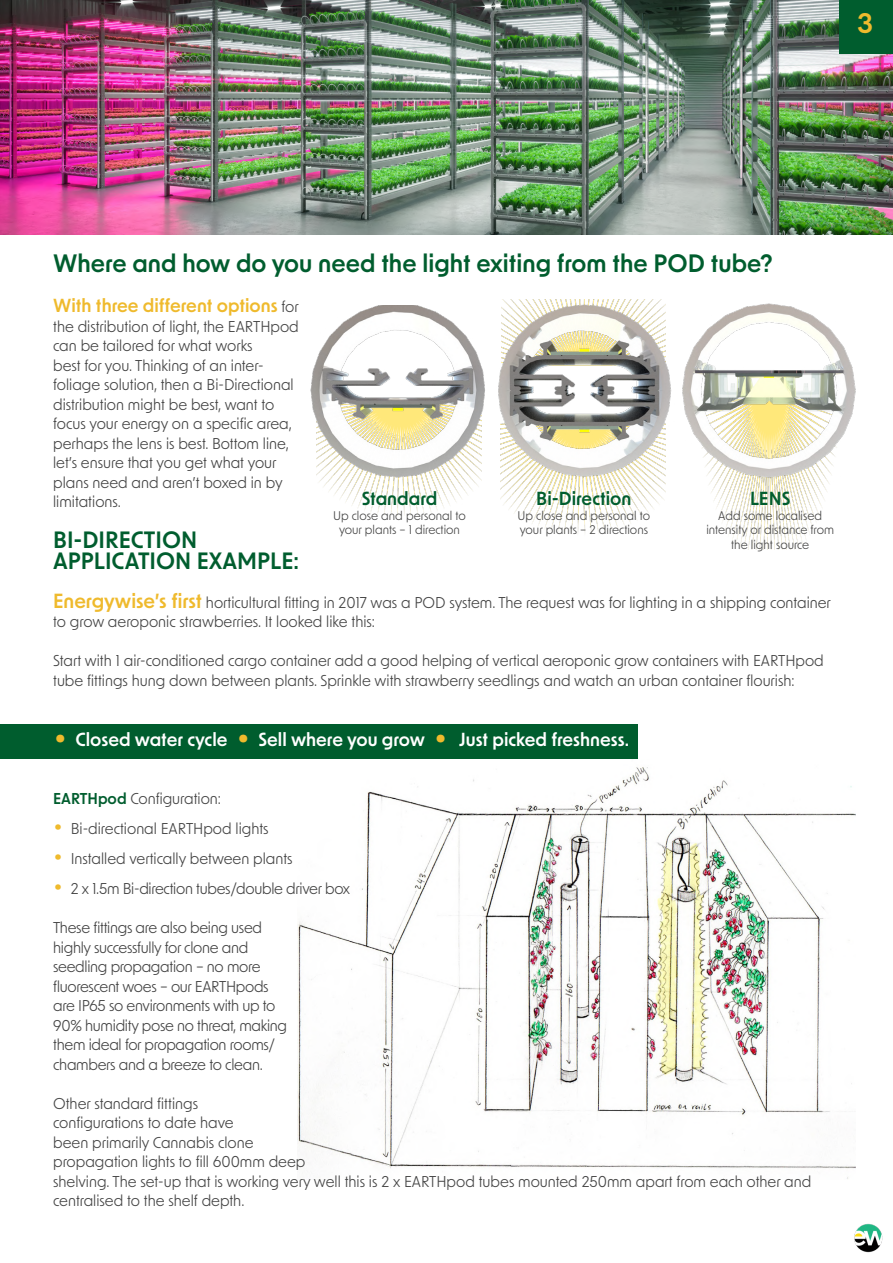
<style>
.page{position:relative;width:893px;height:1263px;background:#fff}
.page>*{position:absolute;margin:0;border:0;box-sizing:border-box;transform-origin:0 0}
.t1{font:600 27px "New Order";color:#efba2d}
.t2{font:600 24px "New Order";color:#005d2e}
.t3{font:600 22.5px/21px "New Order";color:#005d2e}
.t4{font:600 18px "New Order";color:#fff}
.t5{font:600 18px "New Order";color:#efba2d}
.t6{font:600 18px "New Order";color:#005d2e}
.t7{font:15px/19.5px "New Order";color:#444}
.t8{font:15px/19.5px "New Order";letter-spacing:-.02em;color:#444}
.t9{font:12px/14.7px "New Order";color:#444;text-align:center}
.s1{font-weight:400;font-size:15px;color:#444}
.s2{font-weight:600;font-size:19.5px;color:#efba2d}
.s3{font-weight:400;font-size:43.5px;color:#efba2d}
.s4{font-weight:600;color:#005d2e}
.s5{font-size:30px;color:#efba2d}
</style>
<div class="page">
<img style="left:298px;top:767px;width:558px;height:412px">
<div style="left:0;top:724px;width:638px;height:34px;background:#005d2e"></div>
<img style="left:0;top:0;width:893px;height:235px">
<img style="left:323px;top:484px;width:156px;height:31px">
<img style="left:501px;top:477px;width:164px;height:57px">
<img style="left:310px;top:305px;width:175px;height:179px">
<img style="left:498px;top:299px;width:174px;height:178px">
<img style="left:709px;top:479px;width:121px;height:70px">
<img style="left:682px;top:303px;width:174px;height:176px">
<div style="left:840px;top:0;width:53px;height:53px;background:#005d2e"></div>
<img style="left:854px;top:1223px;width:29px;height:30px">
<p class="t1" style="left:857px;top:6px;width:18px">3</p>
<p class="t2" style="left:53px;top:248px;width:721px">Where and how do you need the light exiting from the POD tube?</p>
<p class="t5" style="left:53px;top:294px;width:247px">With three different options <span class="s1">for</span></p>
<p class="t7" style="left:53px;top:316px;width:247px">the distribution of light, the EARTHpod can be tailored for what works<br>best for you. Thinking of an inter&shy;foliage solution, then a Bi-Directional distribution might be best, want to focus your energy on a specific area, perhaps the lens is best. Bottom line, let’s ensure that you get what your plans need and aren’t boxed in by limitations.</p>
<p class="t3" style="left:53px;top:528px;width:248px">BI-DIRECTION<br>APPLICATION EXAMPLE:</p>
<p class="t7" style="left:53px;top:592px;width:779px"><span class="s2">Energywise’s first</span> horticultural fitting in 2017 was a POD system. The request was for lighting in a shipping container to grow aeroponic strawberries. It looked like this:</p>
<p class="t7" style="left:53px;top:650px;width:772px">Start with 1 air-conditioned cargo container add a good helping of vertical aeroponic grow containers with EARTHpod tube fittings hung down between plants. Sprinkle with strawberry seedlings and watch an urban container flourish:</p>
<p class="t6" style="left:362px;top:487px;width:77px">Standard</p>
<p class="t9" style="left:333px;top:507px;width:134px">Up close and personal to your plants – 1 direction</p>
<p class="t6" style="left:536px;top:487px;width:97px">Bi-Direction</p>
<p class="t9" style="left:518px;top:507px;width:134px;text-align:left">Up close and personal to your plants – 2 directions</p>
<p class="t6" style="left:750px;top:487px;width:42px">LENS</p>
<p class="t9" style="left:706px;top:507px;width:129px">Add some localised intensity or distance from the light source</p>
<p class="t4" style="left:53px;top:727px;width:176px"><span class="s3">•</span> Closed water cycle</p>
<p class="t4" style="left:236px;top:727px;width:190px"><span class="s3">•</span> Sell where you grow</p>
<p class="t4" style="left:433px;top:727px;width:197px"><span class="s3">•</span> Just picked freshness.</p>
<p class="t7" style="left:53px;top:788px;width:169px"><span class="s4">EARTHpod</span> Configuration:</p>
<p class="t7" style="left:53px;top:818px;width:217px"><span class="s5">•</span> Bi-directional EARTHpod lights</p>
<p class="t7" style="left:53px;top:848px;width:241px"><span class="s5">•</span> Installed vertically between plants</p>
<p class="t8" style="left:53px;top:878px;width:298px"><span class="s5">•</span> 2 x 1.5m Bi-direction tubes/double driver box</p>
<p class="t8" style="left:53px;top:917px;width:235px">These fittings are also being used highly successfully for clone and seedling propagation – no more fluorescent woes – our EARTHpods are IP65 so environments with up to 90% humidity pose no threat, making them ideal for propagation rooms/ chambers and a breeze to clean.</p>
<p class="t7" style="left:53px;top:1093px;width:760px">Other standard fittings<br>configurations to date have<br>been primarily Cannabis clone<br>propagation lights to fill 600mm deep<br>shelving. The set-up that is working very well this is 2 x EARTHpod tubes mounted 250mm apart from each other and centralised to the shelf depth.</p>
</div>
